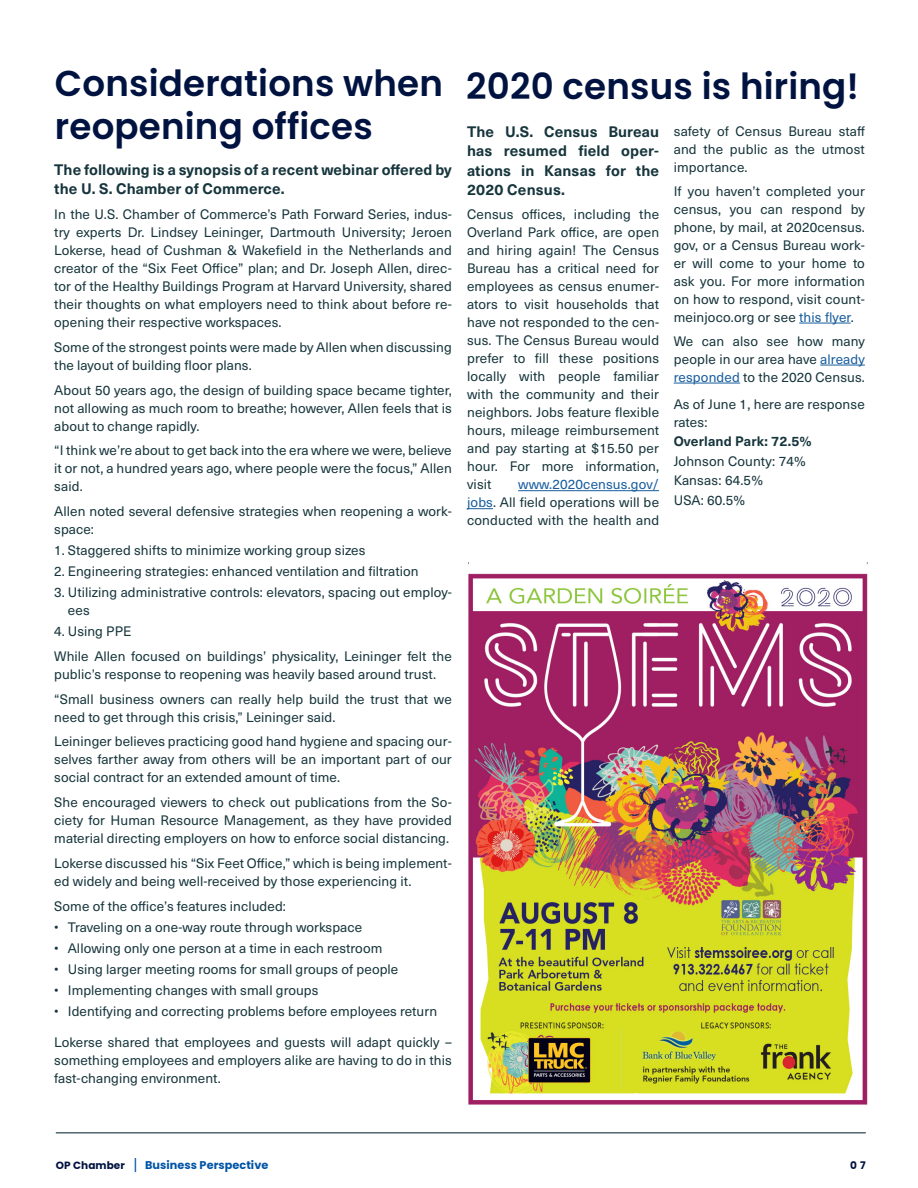
<style>
.page{position:relative;width:918px;height:1188px;background:#fff}
.page>*{position:absolute;margin:0;border:0;box-sizing:border-box;transform-origin:0 0}
.Headline{font:600 36px/43.5px "Poppins";letter-spacing:.005em;color:#001340}
.t1{font:700 15px/19.5px "Neue Haas Unica W1 G";letter-spacing:.005em;color:#16353c;text-align:justify}
.t2{font:13.5px/18px "Neue Haas Unica W1 G";letter-spacing:.005em;color:#16353c;text-align:justify}
.t3{font:700 13.5px "Neue Haas Unica W1 G";letter-spacing:.01em;color:#16353c}
.t4{font:700 11.25px "Poppins";letter-spacing:.005em;color:#0154a6}
.t5{font:700 10.5px "Poppins";color:#001340}
.s1{color:#175d9e}
.s2{font-size:10.5px;color:#001340}
.s3{font-family:"Neue Haas Unica W1 G";font-weight:400;font-size:15px}
</style>
<div class="page">
<hr style="left:56px;top:1132px;width:810px;height:1px;background:#16353c">
<hr style="left:518px;top:490px;width:141px;height:1px;background:#175d9e">
<svg style="left:467px;top:508px;width:26px;height:1px"></svg>
<hr style="left:799px;top:323px;width:52px;height:1px;background:#175d9e">
<hr style="left:820px;top:365px;width:45px;height:1px;background:#175d9e">
<hr style="left:674px;top:383px;width:66px;height:1px;background:#175d9e">
<img style="left:468px;top:563px;width:400px;height:542px">
<p class="Headline" style="left:55px;top:62px;width:390px">Considerations when reopening offices</p>
<p class="t1" style="left:54px;top:159px;width:399px">The following is a synopsis of a recent webinar offered by the U. S. Chamber of Commerce.</p>
<p class="t2" style="left:54px;top:204px;width:399px">In the U.S. Chamber of Commerce’s Path Forward Series, indus&shy;try experts Dr. Lindsey Leininger, Dartmouth University; Jeroen Lokerse, head of Cushman &amp; Wakefield in the Netherlands and creator of the “Six Feet Office” plan; and Dr. Joseph Allen, direc&shy;tor of the Healthy Buildings Program at Harvard University, shared their thoughts on what employers need to think about before re&shy;opening their respective workspaces.</p>
<p class="t2" style="left:54px;top:337px;width:399px">Some of the strongest points were made by Allen when discussing the layout of building floor plans.</p>
<p class="t2" style="left:54px;top:380px;width:399px">About 50 years ago, the design of building space became tighter, not allowing as much room to breathe; however, Allen feels that is about to change rapidly.</p>
<p class="t2" style="left:54px;top:441px;width:399px">“I think we’re about to get back into the era where we were, believe it or not, a hundred years ago, where people were the focus,” Allen said.</p>
<p class="t2" style="left:54px;top:501px;width:399px">Allen noted several defensive strategies when reopening a work&shy;space:</p>
<p class="t2" style="left:54px;top:540px;width:313px">1. Staggered shifts to minimize working group sizes</p>
<p class="t2" style="left:54px;top:561px;width:366px">2. Engineering strategies: enhanced ventilation and filtration</p>
<p class="t2" style="left:68px;top:582px;width:386px;text-indent:-14px">3. Utilizing administrative controls: elevators, spacing out employ&shy;ees</p>
<p class="t2" style="left:54px;top:621px;width:79px">4. Using PPE</p>
<p class="t2" style="left:54px;top:646px;width:399px">While Allen focused on buildings’ physicality, Leininger felt the public’s response to reopening was heavily based around trust.</p>
<p class="t2" style="left:54px;top:689px;width:399px">“Small business owners can really help build the trust that we need to get through this crisis,” Leininger said.</p>
<p class="t2" style="left:54px;top:732px;width:399px">Leininger believes practicing good hand hygiene and spacing our&shy;selves farther away from others will be an important part of our social contract for an extended amount of time.</p>
<p class="t2" style="left:54px;top:792px;width:399px">She encouraged viewers to check out publications from the So&shy;ciety for Human Resource Management, as they have provided material directing employers on how to enforce social distancing.</p>
<p class="t2" style="left:54px;top:853px;width:399px">Lokerse discussed his “Six Feet Office,” which is being implement&shy;ed widely and being well-received by those experiencing it.</p>
<p class="t2" style="left:54px;top:896px;width:233px">Some of the office’s features included:</p>
<p class="t2" style="left:54px;top:917px;width:309px">• Traveling on a one-way route through workspace</p>
<p class="t2" style="left:54px;top:938px;width:330px">• Allowing only one person at a time in each restroom</p>
<p class="t2" style="left:54px;top:959px;width:346px">• Using larger meeting rooms for small groups of people</p>
<p class="t2" style="left:54px;top:980px;width:266px">• Implementing changes with small groups</p>
<p class="t2" style="left:54px;top:1001px;width:384px">• Identifying and correcting problems before employees return</p>
<p class="t2" style="left:54px;top:1032px;width:399px">Lokerse shared that employees and guests will adapt quickly – something employees and employers alike are having to do in this fast-changing environment.</p>
<p class="Headline" style="left:466px;top:64px;width:395px">2020 census is hiring!</p>
<p class="t1" style="left:467px;top:121px;width:194px">The U.S. Census Bureau has resumed field oper&shy;ations in Kansas for the 2020 Census.</p>
<p class="t2" style="left:467px;top:205px;width:194px">Census offices, including the Overland Park office, are open and hiring again! The Census Bureau has a critical need for employees as census enumer&shy;ators to visit households that have not responded to the cen&shy;sus. The Census Bureau would prefer to fill these positions locally with people familiar with the community and their neighbors. Jobs feature flexible hours, mileage reimbursement and pay starting at $15.50 per hour. For more information, visit</p>
<p class="t2" style="left:674px;top:121px;width:193px">safety of Census Bureau staff and the public as the utmost importance.</p>
<p class="t2" style="left:674px;top:181px;width:193px">If you haven’t completed your census, you can respond by phone, by mail, at 2020census. gov, or a Census Bureau work&shy;er will come to your home to ask you. For more information on how to respond, visit count&shy;meinjoco.org or see <span class="s1">this flyer</span>.</p>
<p class="t2" style="left:674px;top:331px;width:193px">We can also see how many people in our area have <span class="s1">already responded</span> to the 2020 Census.</p>
<p class="t2" style="left:674px;top:394px;width:193px">As of June 1, here are response rates:</p>
<p class="t3" style="left:674px;top:431px;width:140px">Overland Park: 72.5%</p>
<p class="t2" style="left:674px;top:451px;width:134px">Johnson County: 74%</p>
<p class="t2" style="left:674px;top:471px;width:91px">Kansas: 64.5%</p>
<p class="t2" style="left:674px;top:490px;width:73px">USA: 60.5%</p>
<p class="t2" style="left:467px;top:475px;width:194px;text-indent:51px"><span class="s1">www.2020census.gov/ jobs</span>. All field operations will be conducted with the health and</p>
<p class="t4" style="left:56px;top:1159px;width:214px"><span class="s2">OP Chamber</span> <span class="s3">|</span> Business Perspective</p>
<p class="t5" style="left:850px;top:1160px;width:17px">0 7</p>
</div>
